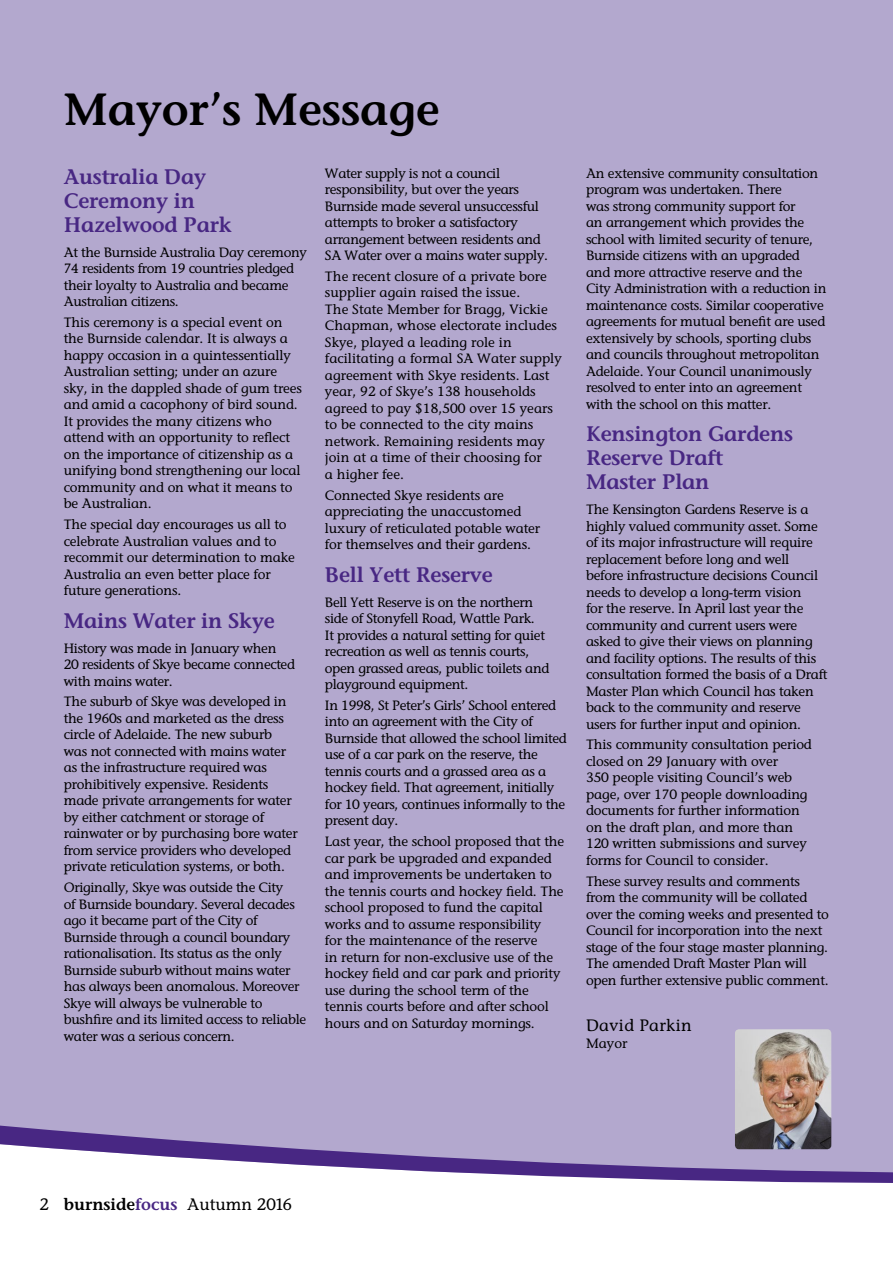
<style>
.page{position:relative;width:893px;height:1263px;background:#fff}
.page>*{position:absolute;margin:0;border:0;box-sizing:border-box;transform-origin:0 0}
.t1{font:600 45px "Stone Informal";color:#000}
.t2{font:600 21px/24px "Stone Informal";letter-spacing:-.01em;color:#482783}
.t3{font:16.5px "Stone Informal";color:#000}
.t4{font:16.5px "Stone Informal";letter-spacing:.02em;color:#000}
.t5{font:13.5px/16.5px "Stone Informal";letter-spacing:-.02em;color:#000}
.t6{font:13.5px/16.5px "Stone Informal";color:#000}
.s1{font-weight:600}
.s2{font-weight:600;color:#482783}
</style>
<div class="page">
<div style="left:0;top:0;width:893px;height:1172px;background:#b3a8ce"></div>
<img style="left:735px;top:1029px;width:96px;height:95px">
<svg style="left:0;top:1124px;width:893px;height:59px"></svg>
<h1 class="t1" style="left:64px;top:82px;width:377px">Mayor’s Message</h1>
<h2 class="t2" style="left:64px;top:164px;width:170px">Australia Day<br>Ceremony in<br>Hazelwood Park</h2>
<p class="t5" style="left:64px;top:244px;width:245px">At the Burnside Australia Day ceremony 74 residents from 19 countries pledged their loyalty to Australia and became Australian citizens.</p>
<p class="t5" style="left:64px;top:314px;width:240px">This ceremony is a special event on the Burnside calendar. It is always a happy occasion in a quintessentially Australian setting; under an azure sky, in the dappled shade of gum trees and amid a cacophony of bird sound.<br>It provides the many citizens who attend with an opportunity to reflect on the importance of citizenship as a unifying bond strengthening our local community and on what it means to be Australian.</p>
<p class="t5" style="left:64px;top:516px;width:233px">The special day encourages us all to celebrate Australian values and to recommit our determination to make<br>Australia an even better place for future generations.</p>
<h2 class="t2" style="left:64px;top:608px;width:213px">Mains Water in Skye</h2>
<p class="t5" style="left:64px;top:640px;width:233px">History was made in January when<br>20 residents of Skye became connected with mains water.</p>
<p class="t5" style="left:64px;top:693px;width:235px">The suburb of Skye was developed in the 1960s and marketed as the dress circle of Adelaide. The new suburb was not connected with mains water as the infrastructure required was prohibitively expensive. Residents made private arrangements for water by either catchment or storage of rainwater or by purchasing bore water from service providers who developed private reticulation systems, or both.</p>
<p class="t5" style="left:64px;top:879px;width:244px">Originally, Skye was outside the City<br>of Burnside boundary. Several decades ago it became part of the City of Burnside through a council boundary rationalisation. Its status as the only Burnside suburb without mains water has always been anomalous. Moreover Skye will always be vulnerable to bushfire and its limited access to reliable water was a serious concern.</p>
<p class="t5" style="left:325px;top:164px;width:225px">Water supply is not a council responsibility, but over the years Burnside made several unsuccessful attempts to broker a satisfactory arrangement between residents and SA Water over a mains water supply.</p>
<p class="t6" style="left:325px;top:268px;width:238px">The recent closure of a private bore supplier again raised the issue.<br>The State Member for Bragg, Vickie<br>Chapman, whose electorate includes<br>Skye, played a leading role in facilitating a formal SA Water supply agreement with Skye residents. Last year, 92 of Skye’s 138 households agreed to pay $18,500 over 15 years to be connected to the city mains network. Remaining residents may join at a time of their choosing for<br>a higher fee.</p>
<p class="t5" style="left:325px;top:486px;width:217px">Connected Skye residents are appreciating the unaccustomed luxury of reticulated potable water for themselves and their gardens.</p>
<h2 class="t2" style="left:325px;top:562px;width:169px">Bell Yett Reserve</h2>
<p class="t5" style="left:325px;top:594px;width:226px">Bell Yett Reserve is on the northern side of Stonyfell Road, Wattle Park.<br>It provides a natural setting for quiet recreation as well as tennis courts, open grassed areas, public toilets and playground equipment.</p>
<p class="t5" style="left:325px;top:697px;width:243px">In 1998, St Peter’s Girls’ School entered into an agreement with the City of Burnside that allowed the school limited use of a car park on the reserve, the tennis courts and a grassed area as a hockey field. That agreement, initially for 10 years, continues informally to the present day.</p>
<p class="t5" style="left:325px;top:833px;width:241px">Last year, the school proposed that the car park be upgraded and expanded and improvements be undertaken to the tennis courts and hockey field. The school proposed to fund the capital works and to assume responsibility<br>for the maintenance of the reserve<br>in return for non-exclusive use of the hockey field and car park and priority use during the school term of the tennis courts before and after school hours and on Saturday mornings.</p>
<p class="t5" style="left:586px;top:164px;width:242px">An extensive community consultation program was undertaken. There<br>was strong community support for<br>an arrangement which provides the school with limited security of tenure, Burnside citizens with an upgraded and more attractive reserve and the City Administration with a reduction in maintenance costs. Similar cooperative agreements for mutual benefit are used extensively by schools, sporting clubs and councils throughout metropolitan Adelaide. Your Council unanimously resolved to enter into an agreement with the school on this matter.</p>
<h2 class="t2" style="left:586px;top:422px;width:208px">Kensington Gardens<br>Reserve Draft<br>Master Plan</h2>
<p class="t5" style="left:586px;top:501px;width:243px">The Kensington Gardens Reserve is a highly valued community asset. Some of its major infrastructure will require replacement before long and well before infrastructure decisions Council needs to develop a long-term vision<br>for the reserve. In April last year the community and current users were asked to give their views on planning and facility options. The results of this consultation formed the basis of a Draft Master Plan which Council has taken back to the community and reserve users for further input and opinion.</p>
<p class="t5" style="left:586px;top:736px;width:227px">This community consultation period closed on 29 January with over<br>350 people visiting Council’s web page, over 170 people downloading documents for further information on the draft plan, and more than 120 written submissions and survey forms for Council to consider.</p>
<p class="t5" style="left:586px;top:873px;width:244px">These survey results and comments from the community will be collated over the coming weeks and presented to Council for incorporation into the next stage of the four stage master planning.<br>The amended Draft Master Plan will open further extensive public comment.</p>
<p class="t4" style="left:586px;top:1015px;width:107px">David Parkin</p>
<p class="t5" style="left:586px;top:1034px;width:43px">Mayor</p>
<p class="t3" style="left:40px;top:1194px;width:254px">2 <span class="s1">burnside</span><span class="s2">focus</span> Autumn 2016</p>
</div>
